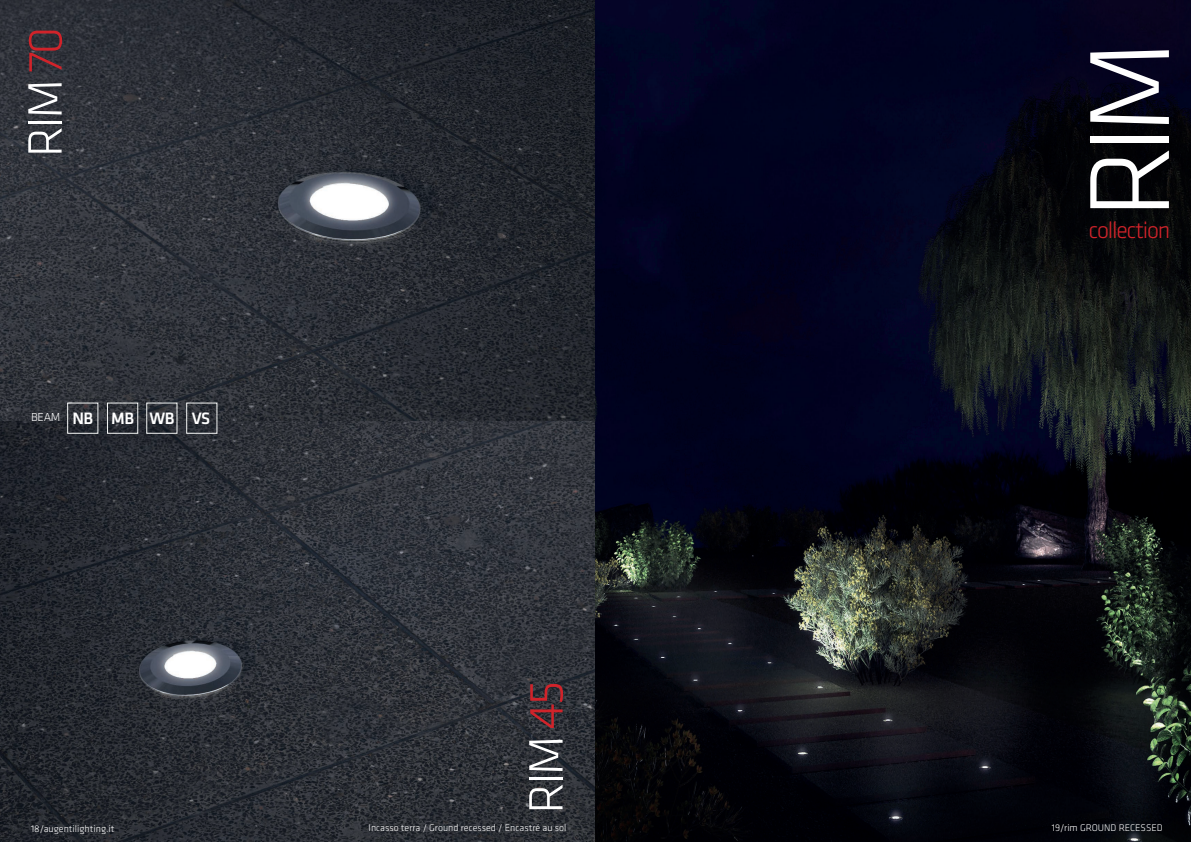
<style>
.page{position:relative;width:1191px;height:842px;background:#fff}
.page>*{position:absolute;margin:0;border:0;box-sizing:border-box;transform-origin:0 0}
.t1{font:300 118px "Klavika";color:#fff}
.t2{font:300 50px "Klavika";letter-spacing:-.05em;color:#fff}
.t3{font:300 24px "Klavika";letter-spacing:-.05em;color:#d1232a}
.t4{font:500 17.1px "Klavika";letter-spacing:-.03em;color:#fff}
.t5{font:300 10px "Klavika";color:#fff}
.s1{color:#d1232a}
.s2{font-weight:300;font-size:12px}
</style>
<div class="page">
<img style="left:0;top:0;width:1191px;height:842px">
<div style="left:67px;top:403px;width:31px;height:31px;border:1px solid #f5f7f6"></div>
<div style="left:107px;top:403px;width:31px;height:31px;border:1px solid #f5f7f6"></div>
<div style="left:146px;top:403px;width:31px;height:31px;border:1px solid #f5f7f6"></div>
<div style="left:186px;top:403px;width:31px;height:31px;border:1px solid #f5f7f6"></div>
<h2 class="t2" style="left:18px;top:157px;width:132px;rotate:-90deg">RIM <span class="s1">70</span></h2>
<h3 class="t4" style="left:31px;top:409px;width:181px"><span class="s2">BEAM</span> NB MB WB VS</h3>
<h2 class="t2" style="left:519px;top:814px;width:135px;rotate:-90deg">RIM <span class="s1">45</span></h2>
<h1 class="t1" style="left:1065px;top:219px;width:180px;rotate:-90deg">RIM</h1>
<h3 class="t3" style="left:1088px;top:217px;width:83px">collection</h3>
<p class="t5" style="left:31px;top:823px;width:85px">18/augentilighting.it</p>
<p class="t5" style="left:368px;top:822px;width:199px">Incasso terra / Ground recessed / Encastré au sol</p>
<p class="t5" style="left:1051px;top:822px;width:112px">19/rim GROUND RECESSED</p>
</div>
